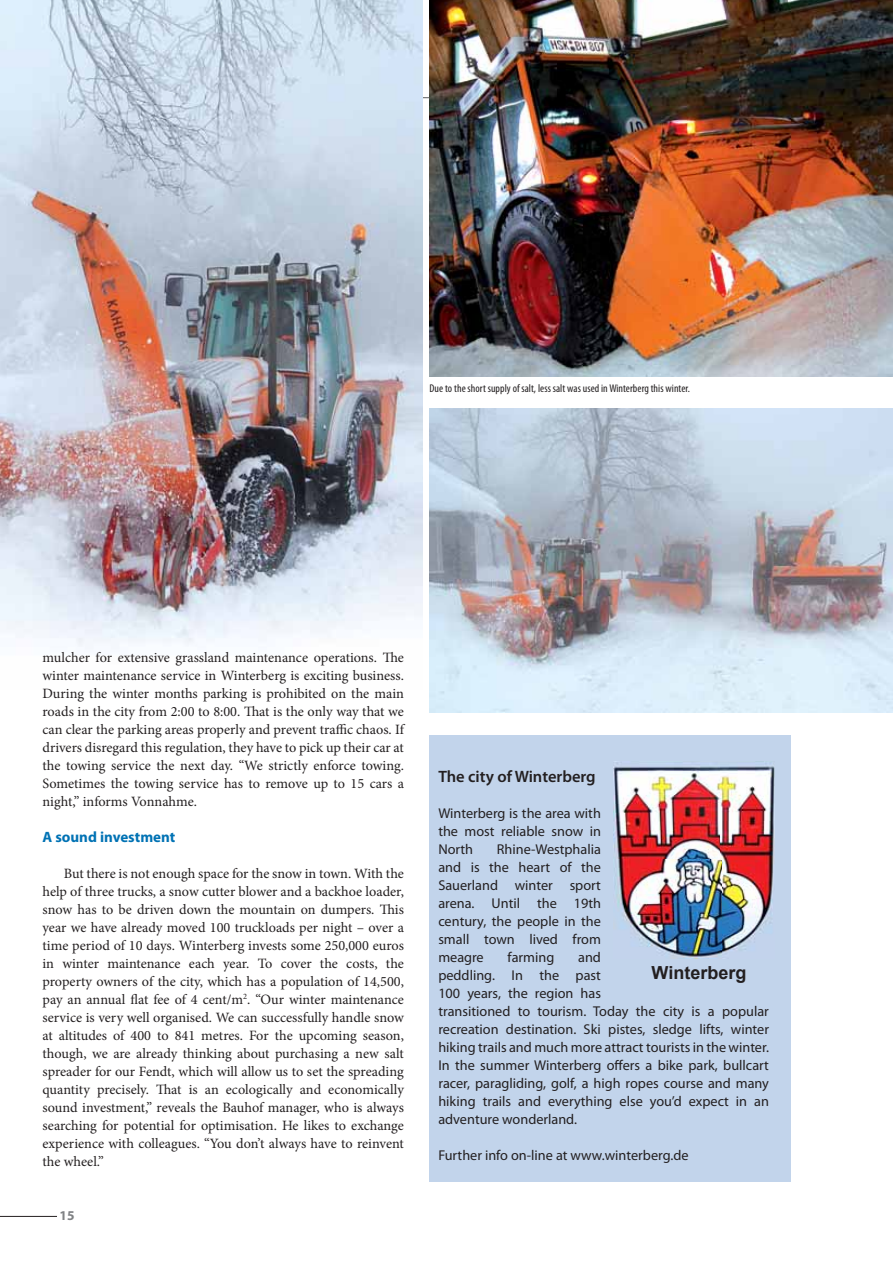
<style>
.page{position:relative;width:893px;height:1263px;background:#fff}
.page>*{position:absolute;margin:0;border:0;box-sizing:border-box;transform-origin:0 0}
.t1{font:700 18px "Arial";color:#231f20}
.t2{font:600 16.5px "Myriad Pro";color:#231f20}
.t3{font:700 15px "Myriad Pro";color:#0072b4}
.t4{font:14.25px/18px "Minion Pro";color:#231f20;text-align:justify}
.t5{font:14.25px/18px "Myriad Pro";color:#231f20;text-align:justify}
.t6{font:700 13.5px "Myriad Pro";color:#808285}
.t7{font:condensed 11.25px "Myriad Pro";letter-spacing:.005em;color:#231f20}
</style>
<div class="page">
<hr style="left:0;top:97px;width:893px;height:1px;background:#6d6e70">
<div style="left:429px;top:736px;width:362px;height:446px;background:#c2d4eb"></div>
<img style="left:0;top:0;width:423px;height:649px">
<hr style="left:0;top:1216px;width:57px;height:1px;background:#231f20">
<img style="left:429px;top:0;width:464px;height:376px">
<img style="left:429px;top:408px;width:464px;height:304px">
<img style="left:614px;top:761px;width:160px;height:198px">
<p class="t7" style="left:429px;top:384px;width:262px">Due to the short supply of salt, less salt was used in Winterberg this winter.</p>
<p class="t4" style="left:43px;top:649px;width:363px">mulcher for extensive grassland maintenance operations. The winter maintenance service in Winterberg is exciting business.<br>During the winter months parking is prohibited on the main roads in the city from 2:00 to 8:00. That is the only way that we can clear the parking areas properly and prevent traffic chaos. If drivers disregard this regulation, they have to pick up their car at the towing service the next day. “We strictly enforce towing.<br>Sometimes the towing service has to remove up to 15 cars a night,” informs Vonnahme.</p>
<p class="t3" style="left:43px;top:831px;width:134px">A sound investment</p>
<p class="t4" style="left:43px;top:865px;width:363px;text-indent:21px">But there is not enough space for the snow in town. With the help of three trucks, a snow cutter blower and a backhoe loader, snow has to be driven down the mountain on dumpers. This year we have already moved 100 truckloads per night – over a time period of 10 days. Winterberg invests some 250,000 euros in winter maintenance each year. To cover the costs, the property owners of the city, which has a population of 14,500, pay an annual flat fee of 4 cent/m<sup>2</sup>. “Our winter maintenance service is very well organised. We can successfully handle snow at altitudes of 400 to 841 metres. For the upcoming season, though, we are already thinking about purchasing a new salt spreader for our Fendt, which will allow us to set the spreading quantity precisely. That is an ecologically and economically sound investment,” reveals the Bauhof manager, who is always searching for potential for optimisation. He likes to exchange experience with colleagues. “You don’t always have to reinvent the wheel.”</p>
<p class="t6" style="left:60px;top:1210px;width:16px">15</p>
<p class="t2" style="left:438px;top:770px;width:159px">The city of Winterberg</p>
<p class="t5" style="left:438px;top:806px;width:164px">Winterberg is the area with the most reliable snow in North</p>
<p class="t5" style="left:438px;top:842px;width:164px;text-indent:58px">Rhine-Westphalia and is the heart of the Sauerland winter sport arena. Until the 19th century, the people in the small town lived from meagre</p>
<p class="t5" style="left:508px;top:950px;width:48px">farming</p>
<p class="t5" style="left:438px;top:950px;width:332px;text-align:left;text-indent:140px">and<br>peddling. In the past<br>100 years, the region has<br>transitioned to tourism. Today the city is a popular recreation destination. Ski pistes, sledge lifts, winter hiking trails and much more attract tourists in the winter.<br>In the summer Winterberg offers a bike park, bullcart racer, paragliding, golf, a high ropes course and many hiking trails and everything else you’d expect in an adventure wonderland.</p>
<p class="t5" style="left:438px;top:1148px;width:252px">Further info on-line at www.winterberg.de</p>
<p class="t1" style="left:651px;top:963px;width:96px">Winterberg</p>
</div>
